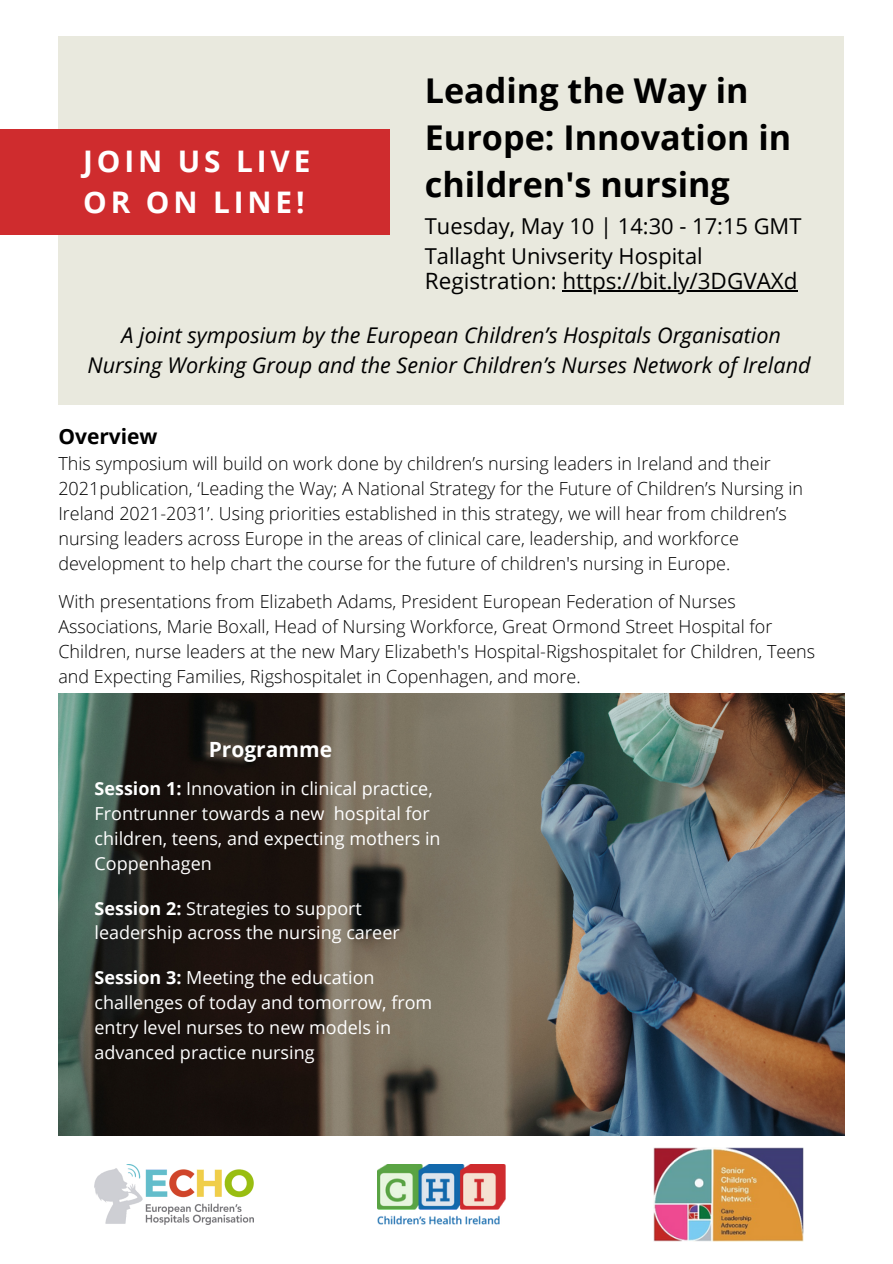
<style>
.page{position:relative;width:893px;height:1264px;background:#fff}
.page>*{position:absolute;margin:0;border:0;box-sizing:border-box;transform-origin:0 0}
.t1{font:700 34.2px/47.2px "Open Sans";color:#000}
.t2{font:700 29.7px "Open Sans";letter-spacing:.13em;color:#fff}
.t3{font:22.5px "Open Sans";color:#000}
.t4{font:21.9px/29.5px "Open Sans";color:#000}
.t5{font:italic 21.6px/29.2px "Open Sans";color:#000;text-align:center}
.t6{font:700 21px "Open Sans";color:#fff}
.t7{font:700 21px "Open Sans";color:#000}
.t8{font:300 18px/25px "Open Sans";color:#000}
.t9{font:18px/24.8px "Open Sans";color:#fff}
.s1{font-weight:700}
</style>
<div class="page">
<div style="left:58px;top:36px;width:786px;height:369px;background:#e9e9de"></div>
<div style="left:0;top:130px;width:390px;height:104px;background:#cf2c2e"></div>
<img style="left:95px;top:1164px;width:158px;height:59px">
<img style="left:653px;top:1147px;width:150px;height:94px">
<img style="left:377px;top:1164px;width:128px;height:59px">
<img style="left:58px;top:693px;width:786px;height:442px">
<hr style="left:562px;top:290px;width:235px;height:1px;background:#000">
<p class="t1" style="left:425px;top:66px;width:368px">Leading the Way in<br>Europe: Innovation in children's nursing</p>
<p class="t4" style="left:425px;top:211px;width:378px">Tuesday, May 10 | 14:30 - 17:15 GMT<br>Tallaght Univserity Hospital</p>
<p class="t3" style="left:425px;top:265px;width:374px">Registration: https://bit.ly/3DGVAXd</p>
<p class="t5" style="left:87px;top:320px;width:724px">A joint symposium by the European Children’s Hospitals Organisation<br>Nursing Working Group and the Senior Children’s Nurses Network of Ireland</p>
<p class="t2" style="left:83px;top:140px;width:229px">JOIN US LIVE</p>
<p class="t2" style="left:83px;top:182px;width:223px">OR ON LINE!</p>
<p class="t7" style="left:58px;top:422px;width:101px">Overview</p>
<p class="t8" style="left:58px;top:451px;width:746px">This symposium will build on work done by children’s nursing leaders in Ireland and their 2021publication, ‘Leading the Way; A National Strategy for the Future of Children’s Nursing in Ireland 2021-2031’. Using priorities established in this strategy, we will hear from children’s nursing leaders across Europe in the areas of clinical care, leadership, and workforce development to help chart the course for the future of children's nursing in Europe.</p>
<p class="t8" style="left:58px;top:588px;width:758px">With presentations from Elizabeth Adams, President European Federation of Nurses Associations, Marie Boxall, Head of Nursing Workforce, Great Ormond Street Hospital for Children, nurse leaders at the new Mary Elizabeth's Hospital-Rigshospitalet for Children, Teens and Expecting Families, Rigshospitalet in Copenhagen, and more.</p>
<p class="t6" style="left:209px;top:734px;width:125px">Programme</p>
<p class="t9" style="left:95px;top:776px;width:347px"><span class="s1">Session 1:</span> Innovation in clinical practice, Frontrunner towards a new hospital for children, teens, and expecting mothers in Coppenhagen</p>
<p class="t9" style="left:95px;top:895px;width:307px"><span class="s1">Session 2:</span> Strategies to support leadership across the nursing career</p>
<p class="t9" style="left:95px;top:964px;width:339px"><span class="s1">Session 3:</span> Meeting the education challenges of today and tomorrow, from entry level nurses to new models in advanced practice nursing</p>
</div>
